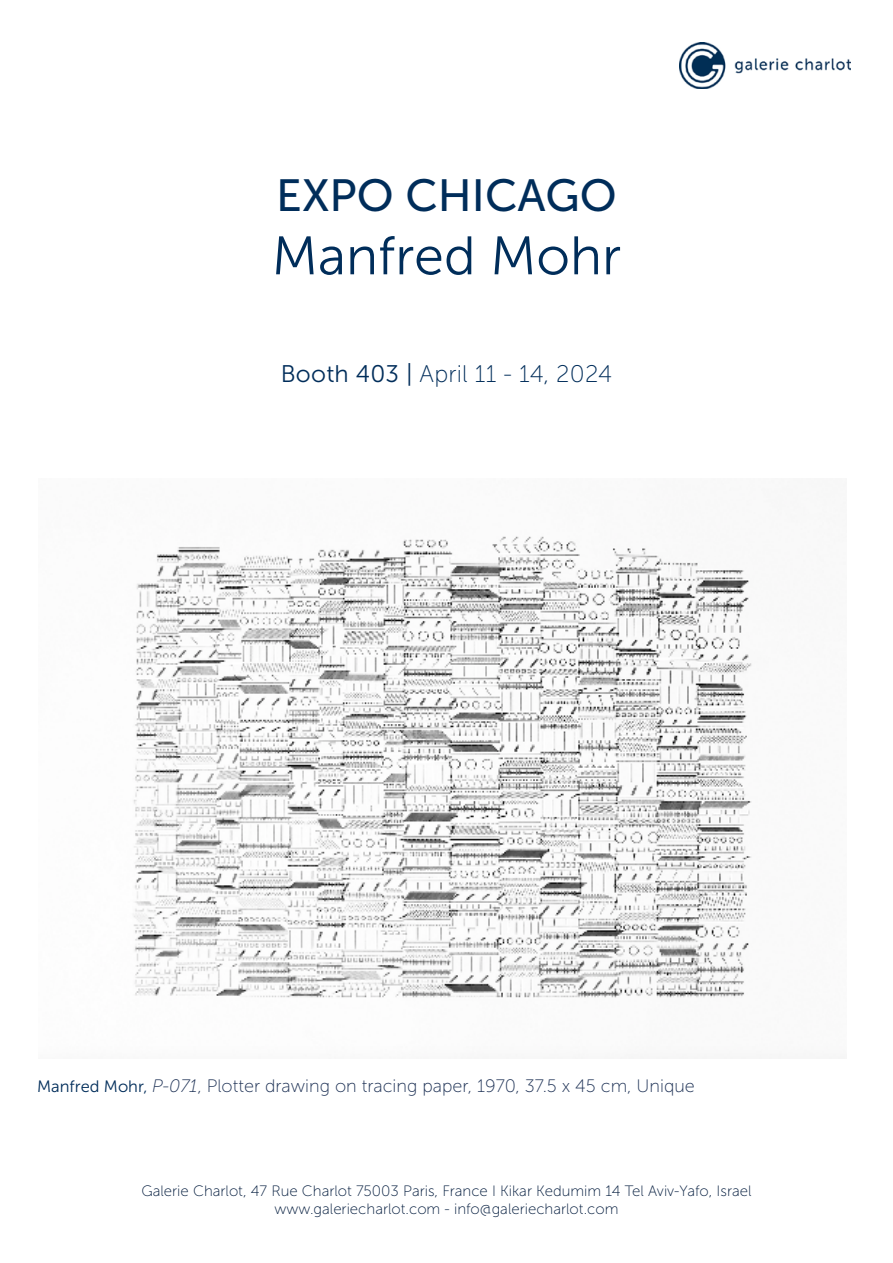
<style>
.page{position:relative;width:893px;height:1263px;background:#fff}
.page>*{position:absolute;margin:0;border:0;box-sizing:border-box;transform-origin:0 0}
.t1{font:54px "Museo Sans 300";color:#002d5a}
.t2{font:45px "Museo Sans 500";color:#002d5a}
.t3{font:24px "Museo Sans 100";letter-spacing:.01em;color:#002d5a}
.t4{font:18px "Museo Sans 100";color:#1c3054}
.t5{font:15px/18px "Museo Sans 100";color:#001a3c;text-align:center}
.s1{font-family:"Museo Sans 300"}
.s2{font-family:"Museo Sans 300";font-size:16.5px;color:#002d5a}
.s3{font-style:italic}
</style>
<div class="page">
<img style="left:680px;top:43px;width:170px;height:45px">
<img style="left:133px;top:536px;width:619px;height:462px">
<h2 class="t2" style="left:276px;top:171px;width:342px">EXPO CHICAGO</h2>
<h1 class="t1" style="left:272px;top:227px;width:351px">Manfred Mohr</h1>
<h3 class="t3" style="left:281px;top:361px;width:333px"><span class="s1">Booth 403 |</span> April 11 - 14, 2024</h3>
<p class="t4" style="left:37px;top:1076px;width:659px"><span class="s2">Manfred Mohr,</span> <span class="s3">P-071</span>, Plotter drawing on tracing paper, 1970, 37.5 x 45 cm, Unique</p>
<p class="t5" style="left:141px;top:1182px;width:612px">Galerie Charlot, 47 Rue Charlot 75003 Paris, France I Kikar Kedumim 14 Tel Aviv-Yafo, Israel www.galeriecharlot.com - info@galeriecharlot.com</p>
</div>
